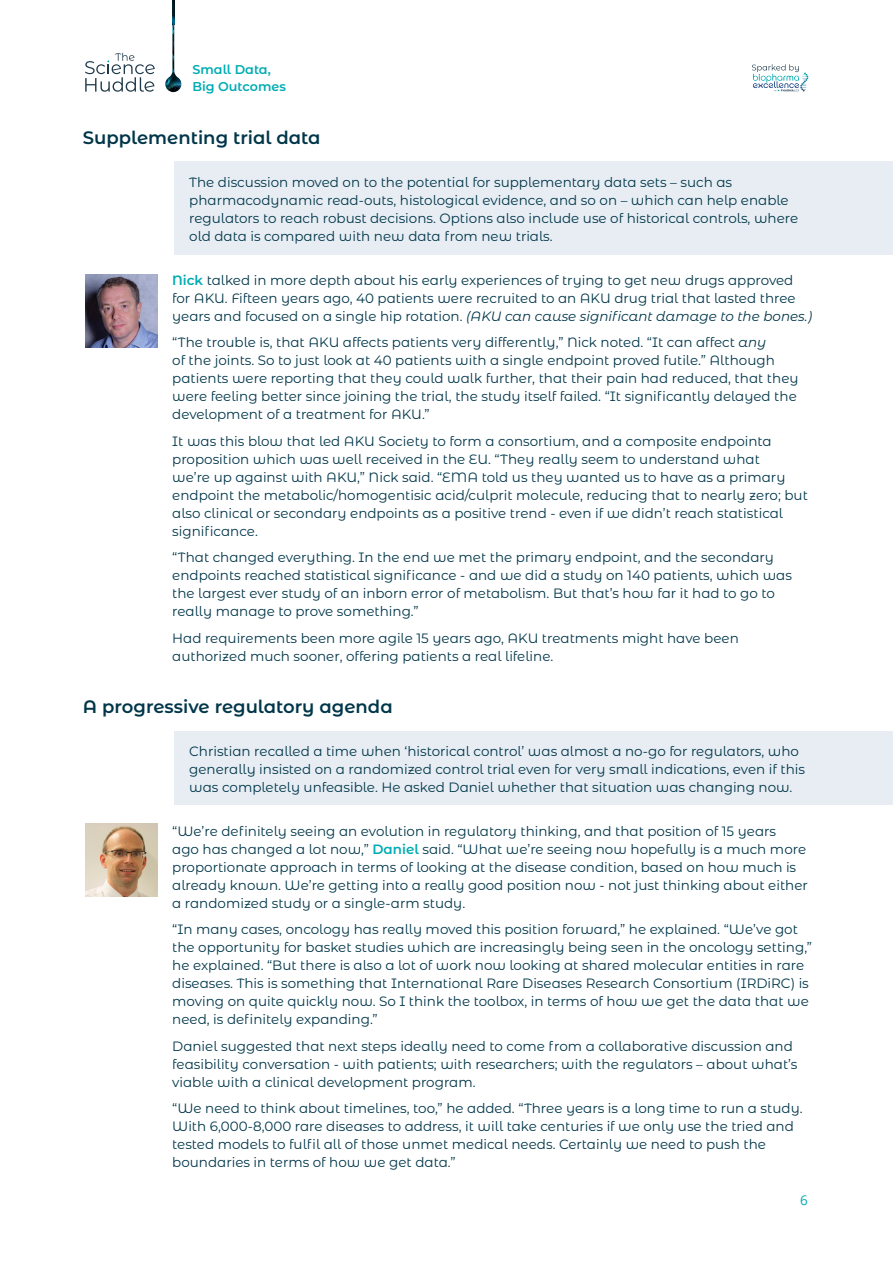
<style>
.page{position:relative;width:893px;height:1263px;background:#fff}
.page>*{position:absolute;margin:0;border:0;box-sizing:border-box;transform-origin:0 0}
.t1{font:600 18px "Montserrat Alternates";color:#003649}
.t2{font:13.5px/18px "Montserrat Alternates";color:#003649}
.t3{font:13.5px "Open Sans";color:#00acb3}
.t4{font:600 12.75px/16.5px "Montserrat Alternates";color:#00acb3}
.s1{font-weight:600;color:#00acb3}
.s2{font-style:italic}
</style>
<div class="page">
<div style="left:174px;top:162px;width:719px;height:93px;background:#e7edf3"></div>
<div style="left:174px;top:731px;width:719px;height:74px;background:#e7edf3"></div>
<img style="left:85px;top:275px;width:73px;height:72px">
<img style="left:85px;top:824px;width:73px;height:73px">
<svg style="left:85px;top:53px;width:70px;height:39px"></svg>
<svg style="left:752px;top:64px;width:56px;height:28px"></svg>
<img style="left:165px;top:71px;width:16px;height:21px">
<img style="left:172px;top:24px;width:2px;height:47px">
<img style="left:172px;top:0;width:2px;height:24px">
<p class="t4" style="left:192px;top:61px;width:95px">Small Data,<br>Big Outcomes</p>
<h1 class="t1" style="left:83px;top:124px;width:239px">Supplementing trial data</h1>
<p class="t2" style="left:189px;top:173px;width:611px">The discussion moved on to the potential for supplementary data sets – such as pharmacodynamic read-outs, histological evidence, and so on – which can help enable regulators to reach robust decisions. Options also include use of historical controls, where old data is compared with new data from new trials.</p>
<p class="t2" style="left:172px;top:270px;width:641px"><span class="s1">Nick</span> talked in more depth about his early experiences of trying to get new drugs approved for AKU. Fifteen years ago, 40 patients were recruited to an AKU drug trial that lasted three years and focused on a single hip rotation. <span class="s2">(AKU can cause significant damage to the bones.)</span></p>
<p class="t2" style="left:172px;top:333px;width:628px">“The trouble is, that AKU affects patients very differently,” Nick noted. “It can affect <span class="s2">any<br></span>of the joints. So to just look at 40 patients with a single endpoint proved futile.” Although patients were reporting that they could walk further, that their pain had reduced, that they were feeling better since joining the trial, the study itself failed. “It significantly delayed the development of a treatment for AKU.”</p>
<p class="t2" style="left:172px;top:431px;width:637px">It was this blow that led AKU Society to form a consortium, and a composite endpointa proposition which was well received in the EU. “They really seem to understand what<br>we’re up against with AKU,” Nick said. “EMA told us they wanted us to have as a primary endpoint the metabolic/homogentisic acid/culprit molecule, reducing that to nearly zero; but also clinical or secondary endpoints as a positive trend - even if we didn’t reach statistical significance.</p>
<p class="t2" style="left:172px;top:548px;width:621px">“That changed everything. In the end we met the primary endpoint, and the secondary endpoints reached statistical significance - and we did a study on 140 patients, which was the largest ever study of an inborn error of metabolism. But that’s how far it had to go to really manage to prove something.”</p>
<p class="t2" style="left:172px;top:628px;width:568px">Had requirements been more agile 15 years ago, AKU treatments might have been authorized much sooner, offering patients a real lifeline.</p>
<h1 class="t1" style="left:83px;top:693px;width:311px">A progressive regulatory agenda</h1>
<p class="t2" style="left:189px;top:742px;width:617px">Christian recalled a time when ‘historical control’ was almost a no-go for regulators, who generally insisted on a randomized control trial even for very small indications, even if this was completely unfeasible. He asked Daniel whether that situation was changing now.</p>
<p class="t2" style="left:172px;top:821px;width:637px">“We’re definitely seeing an evolution in regulatory thinking, and that position of 15 years<br>ago has changed a lot now,” <span class="s1">Daniel</span> said. “What we’re seeing now hopefully is a much more proportionate approach in terms of looking at the disease condition, based on how much is already known. We’re getting into a really good position now - not just thinking about either a randomized study or a single-arm study.</p>
<p class="t2" style="left:172px;top:920px;width:641px">“In many cases, oncology has really moved this position forward,” he explained. “We’ve got the opportunity for basket studies which are increasingly being seen in the oncology setting,” he explained. “But there is also a lot of work now looking at shared molecular entities in rare diseases. This is something that International Rare Diseases Research Consortium (IRDiRC) is moving on quite quickly now. So I think the toolbox, in terms of how we get the data that we need, is definitely expanding.”</p>
<p class="t2" style="left:172px;top:1036px;width:627px">Daniel suggested that next steps ideally need to come from a collaborative discussion and feasibility conversation - with patients; with researchers; with the regulators – about what’s viable with a clinical development program.</p>
<p class="t2" style="left:172px;top:1099px;width:632px">“We need to think about timelines, too,” he added. “Three years is a long time to run a study.<br>With 6,000-8,000 rare diseases to address, it will take centuries if we only use the tried and tested models to fulfil all of those unmet medical needs. Certainly we need to push the boundaries in terms of how we get data.”</p>
<p class="t3" style="left:800px;top:1191px;width:9px">6</p>
</div>
